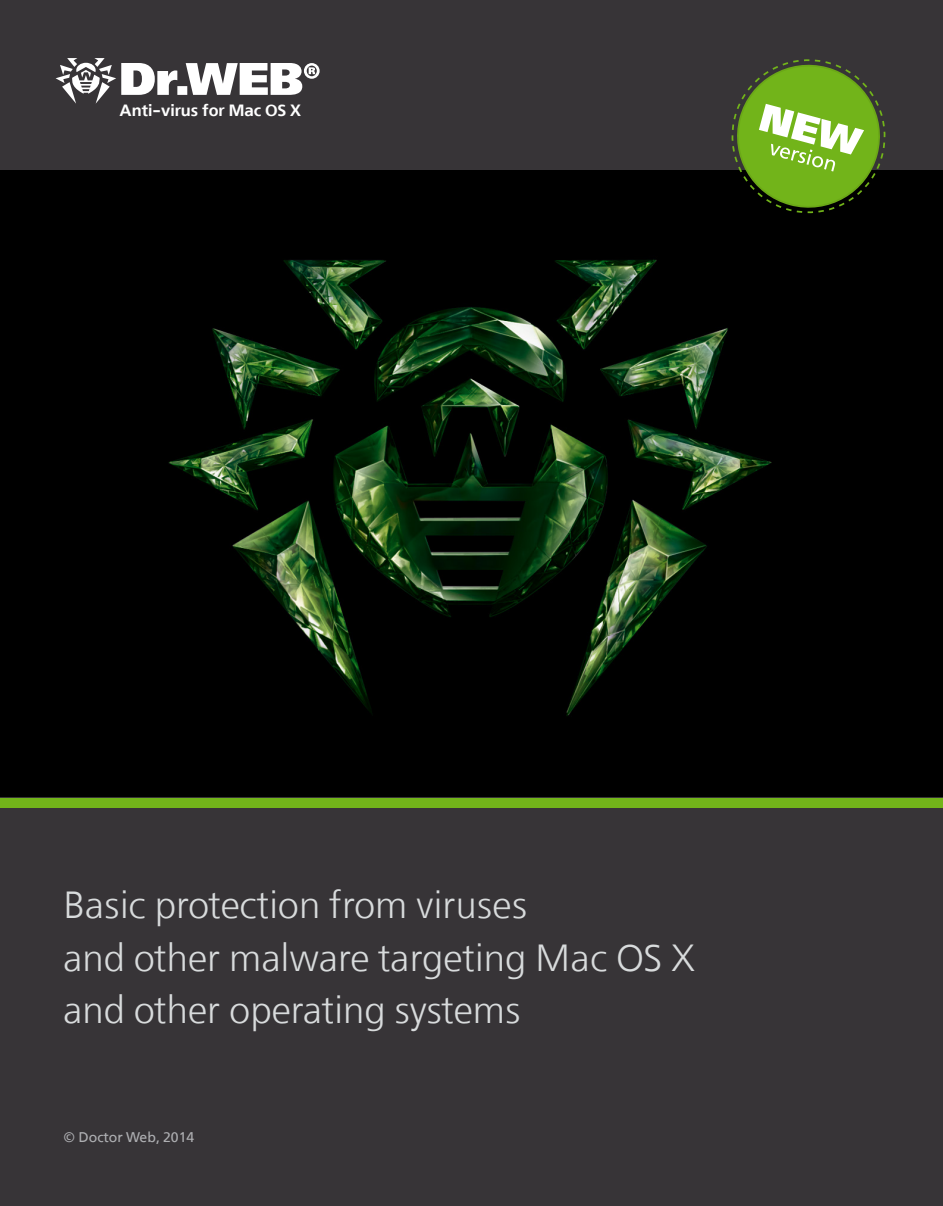
<style>
.page{position:relative;width:943px;height:1206px;background:#fff}
.page>*{position:absolute;margin:0;border:0;box-sizing:border-box;transform-origin:0 0}
.t1{font:37.62px/52.5px "Free Set Light A";color:#d8dbdc}
.t2{font:16.28px "Free Set Demi Bold C";color:#fff}
.t3{font:14px "Free Set A";color:#aeafb2}
</style>
<div class="page">
<div style="left:0;top:0;width:943px;height:294px;background:#373437"></div>
<div style="left:0;top:765px;width:943px;height:440px;background:#373437"></div>
<div style="left:0;top:170px;width:943px;height:626px;background:#000"></div>
<img style="left:168px;top:259px;width:604px;height:457px">
<svg style="left:56px;top:58px;width:263px;height:46px"></svg>
<div style="left:0;top:798px;width:943px;height:10px;background:#72b41a"></div>
<svg style="left:731px;top:59px;width:155px;height:155px"></svg>
<p class="t2" style="left:120px;top:101px;width:183px">Anti-virus for Mac OS X</p>
<p class="t1" style="left:63px;top:880px;width:633px">Basic protection from viruses<br>and other malware targeting Mac OS X and other operating systems</p>
<p class="t3" style="left:63px;top:1129px;width:133px">© Doctor Web, 2014</p>
</div>
